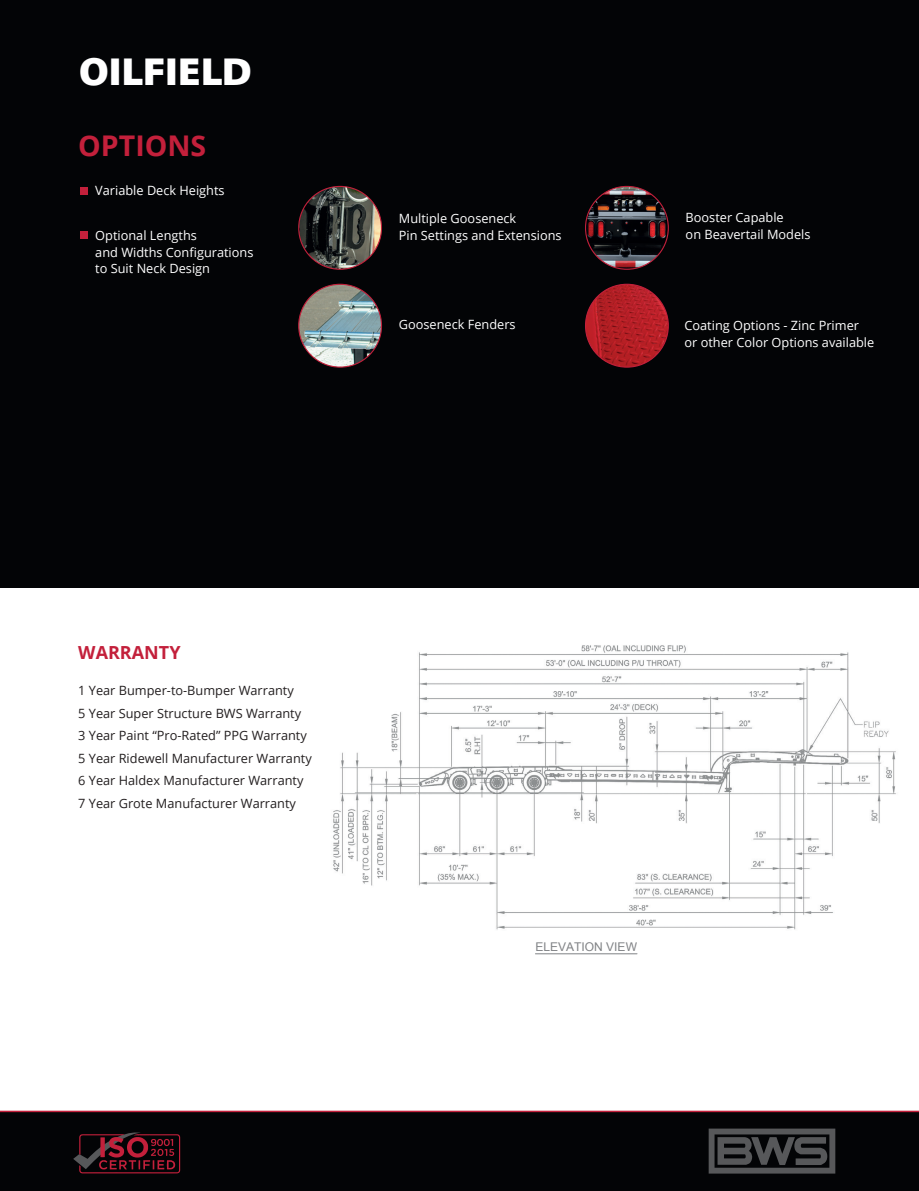
<style>
.page{position:relative;width:919px;height:1191px;background:#fff}
.page>*{position:absolute;margin:0;border:0;box-sizing:border-box;transform-origin:0 0}
.t1{font:37.5px "Parisine Std Sombre";letter-spacing:-.01em;color:#fff}
.t2{font:700 28.5px "Open Sans";color:#c3203b}
.t3{font:700 18px "Open Sans";color:#c3203b}
.t4{font:12.75px/16.5px "Open Sans";color:#fff}
.t5{font:12.75px/22.5px "Open Sans";color:#231f20}
.t6{font:12px "Arial";color:#808285}
</style>
<div class="page">
<div style="left:0;top:0;width:919px;height:1190px;background:#030406"></div>
<div style="left:0;top:588px;width:919px;height:523px;background:#fff"></div>
<img style="left:333px;top:645px;width:563px;height:285px">
<hr style="left:535px;top:953px;width:102px;height:1px;background:#808285">
<img style="left:299px;top:186px;width:82px;height:83px;border-radius:41px">
<img style="left:299px;top:284px;width:82px;height:83px;border-radius:41px">
<img style="left:586px;top:284px;width:82px;height:83px;border-radius:41px">
<img style="left:586px;top:186px;width:82px;height:83px;border-radius:41px">
<div style="left:80px;top:187px;width:7px;height:7px;background:#c3203b"></div>
<div style="left:80px;top:231px;width:7px;height:8px;background:#c3203b"></div>
<svg style="left:73px;top:1132px;width:107px;height:40px"></svg>
<hr style="left:0;top:1110px;width:919px;height:1px;background:#c3203b">
<svg style="left:709px;top:1128px;width:126px;height:45px"></svg>
<h1 class="t1" style="left:79px;top:49px;width:174px">OILFIELD</h1>
<h2 class="t2" style="left:78px;top:126px;width:130px">OPTIONS</h2>
<p class="t4" style="left:95px;top:182px;width:131px">Variable Deck Heights</p>
<p class="t4" style="left:95px;top:227px;width:160px">Optional Lengths<br>and Widths Configurations to Suit Neck Design</p>
<p class="t4" style="left:399px;top:210px;width:164px">Multiple Gooseneck<br>Pin Settings and Extensions</p>
<p class="t4" style="left:686px;top:209px;width:126px">Booster Capable<br>on Beavertail Models</p>
<p class="t4" style="left:399px;top:315px;width:118px">Gooseneck Fenders</p>
<p class="t4" style="left:684px;top:317px;width:191px">Coating Options - Zinc Primer or other Color Options available</p>
<h3 class="t3" style="left:78px;top:639px;width:104px">WARRANTY</h3>
<p class="t5" style="left:78px;top:678px;width:235px">1 Year Bumper-to-Bumper Warranty<br>5 Year Super Structure BWS Warranty<br>3 Year Paint “Pro-Rated” PPG Warranty 5 Year Ridewell Manufacturer Warranty 6 Year Haldex Manufacturer Warranty 7 Year Grote Manufacturer Warranty</p>
<p class="t6" style="left:535px;top:938px;width:103px">ELEVATION VIEW</p>
</div>
